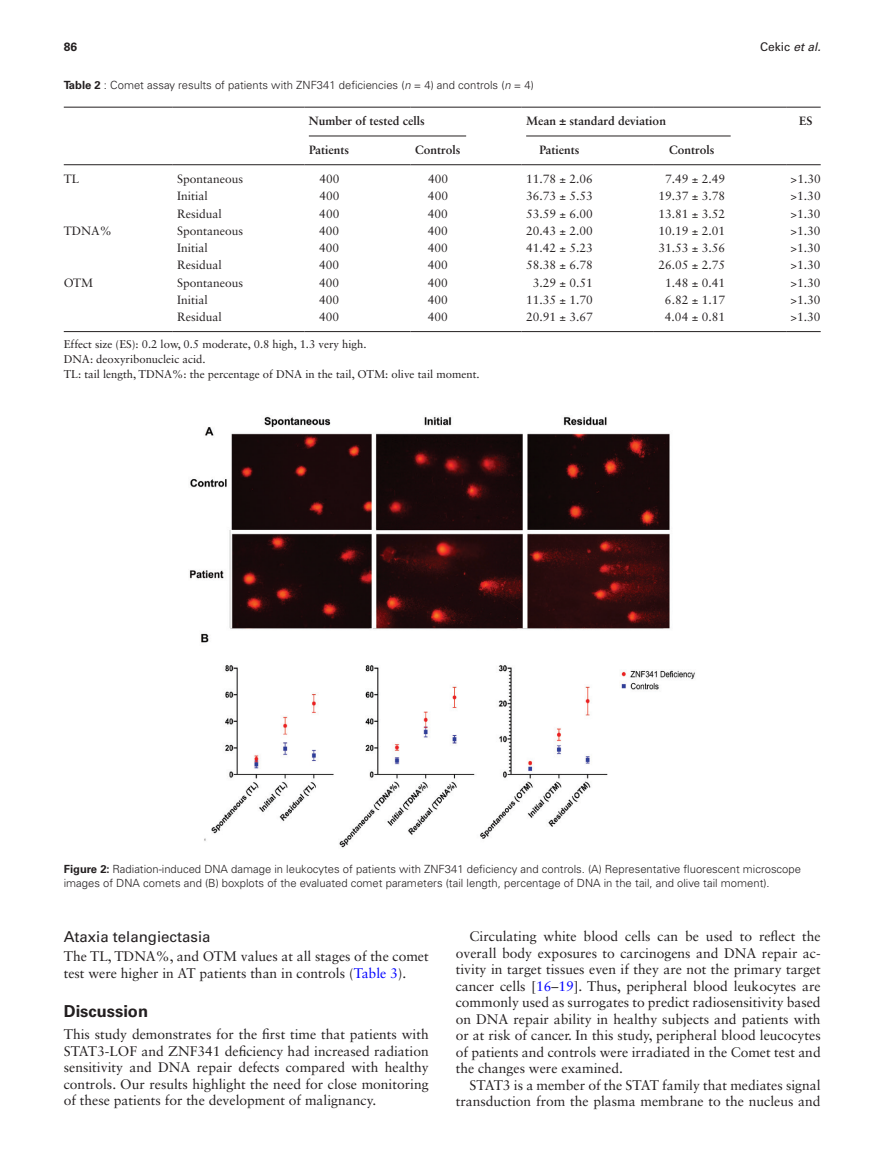
<style>
.page{position:relative;width:893px;height:1174px;background:#fff}
.page>*{position:absolute;margin:0;border:0;box-sizing:border-box;transform-origin:0 0}
.t1{font:700 16.5px "Univers LT Std";color:#231f20}
.t2{font:15px "Univers LT Std";color:#231f20}
.t3{font:13.8px/16.5px "Sabon LT Std";color:#231f20;text-align:justify}
.t4{font:12px "Sabon LT Std";color:#231f20}
.t5{font:700 12px "Sabon LT Std";color:#231f20}
.t6{font:12px "Univers LT Std";color:#231f20}
.t7{font:700 12px "Univers LT Std";color:#231f20}
.t8{font:300 11.25px/14.2px "Univers LT Std";color:#231f20}
.t9{font:11.25px/15px "Sabon LT Std";color:#231f20}
.s1{font-style:italic}
.s2{font-weight:700}
.s3{color:#00f}
</style>
<div class="page">
<hr style="left:64px;top:107px;width:109px;height:1px;background:#231f20">
<hr style="left:64px;top:164px;width:109px;height:1px;background:#231f20">
<hr style="left:173px;top:107px;width:131px;height:1px;background:#231f20">
<hr style="left:173px;top:164px;width:131px;height:1px;background:#231f20">
<hr style="left:304px;top:107px;width:106px;height:1px;background:#231f20">
<hr style="left:410px;top:107px;width:112px;height:1px;background:#231f20">
<hr style="left:522px;top:107px;width:132px;height:1px;background:#231f20">
<hr style="left:654px;top:107px;width:132px;height:1px;background:#231f20">
<hr style="left:786px;top:107px;width:35px;height:1px;background:#231f20">
<hr style="left:786px;top:164px;width:35px;height:1px;background:#231f20">
<hr style="left:304px;top:164px;width:106px;height:1px;background:#231f20">
<hr style="left:410px;top:164px;width:112px;height:1px;background:#231f20">
<hr style="left:522px;top:164px;width:132px;height:1px;background:#231f20">
<hr style="left:654px;top:164px;width:132px;height:1px;background:#231f20">
<hr style="left:64px;top:331px;width:109px;height:1px;background:#231f20">
<hr style="left:173px;top:331px;width:131px;height:1px;background:#231f20">
<hr style="left:304px;top:331px;width:106px;height:1px;background:#231f20">
<hr style="left:410px;top:331px;width:112px;height:1px;background:#231f20">
<hr style="left:522px;top:331px;width:132px;height:1px;background:#231f20">
<hr style="left:654px;top:331px;width:132px;height:1px;background:#231f20">
<hr style="left:786px;top:331px;width:35px;height:1px;background:#231f20">
<hr style="left:309px;top:136px;width:157px;height:1px;background:#231f20">
<hr style="left:526px;top:136px;width:205px;height:1px;background:#231f20">
<img style="left:189px;top:416px;width:506px;height:432px">
<p class="t7" style="left:64px;top:40px;width:15px">86</p>
<p class="t6" style="left:760px;top:40px;width:62px">Cekic <span class="s1">et al.</span></p>
<p class="t8" style="left:64px;top:78px;width:471px"><span class="s2">Table 2</span> : Comet assay results of patients with ZNF341 deficiencies (<span class="s1">n</span> = 4) and controls (<span class="s1">n</span> = 4)</p>
<p class="t5" style="left:309px;top:114px;width:117px">Number of tested cells</p>
<p class="t5" style="left:526px;top:114px;width:141px">Mean ± standard deviation</p>
<p class="t5" style="left:799px;top:114px;width:15px">ES</p>
<p class="t5" style="left:309px;top:142px;width:42px">Patients</p>
<p class="t5" style="left:415px;top:142px;width:47px">Controls</p>
<p class="t5" style="left:539px;top:142px;width:42px">Patients</p>
<p class="t5" style="left:669px;top:142px;width:47px">Controls</p>
<p class="t4" style="left:64px;top:172px;width:17px">TL</p>
<p class="t4" style="left:177px;top:172px;width:68px">Spontaneous</p>
<p class="t4" style="left:319px;top:172px;width:22px">400</p>
<p class="t4" style="left:428px;top:172px;width:22px">400</p>
<p class="t4" style="left:526px;top:172px;width:68px">11.78 ± 2.06</p>
<p class="t4" style="left:665px;top:172px;width:62px">7.49 ± 2.49</p>
<p class="t4" style="left:791px;top:172px;width:32px">&gt;1.30</p>
<p class="t4" style="left:177px;top:189px;width:32px">Initial</p>
<p class="t4" style="left:319px;top:189px;width:22px">400</p>
<p class="t4" style="left:428px;top:189px;width:22px">400</p>
<p class="t4" style="left:526px;top:189px;width:68px">36.73 ± 5.53</p>
<p class="t4" style="left:658px;top:189px;width:68px">19.37 ± 3.78</p>
<p class="t4" style="left:791px;top:189px;width:32px">&gt;1.30</p>
<p class="t4" style="left:177px;top:206px;width:46px">Residual</p>
<p class="t4" style="left:319px;top:206px;width:22px">400</p>
<p class="t4" style="left:428px;top:206px;width:22px">400</p>
<p class="t4" style="left:526px;top:206px;width:68px">53.59 ± 6.00</p>
<p class="t4" style="left:658px;top:206px;width:68px">13.81 ± 3.52</p>
<p class="t4" style="left:791px;top:206px;width:32px">&gt;1.30</p>
<p class="t4" style="left:64px;top:223px;width:49px">TDNA%</p>
<p class="t4" style="left:177px;top:223px;width:68px">Spontaneous</p>
<p class="t4" style="left:319px;top:223px;width:22px">400</p>
<p class="t4" style="left:428px;top:223px;width:22px">400</p>
<p class="t4" style="left:526px;top:223px;width:68px">20.43 ± 2.00</p>
<p class="t4" style="left:658px;top:223px;width:68px">10.19 ± 2.01</p>
<p class="t4" style="left:791px;top:223px;width:32px">&gt;1.30</p>
<p class="t4" style="left:177px;top:241px;width:32px">Initial</p>
<p class="t4" style="left:319px;top:241px;width:22px">400</p>
<p class="t4" style="left:428px;top:241px;width:22px">400</p>
<p class="t4" style="left:526px;top:241px;width:68px">41.42 ± 5.23</p>
<p class="t4" style="left:658px;top:241px;width:68px">31.53 ± 3.56</p>
<p class="t4" style="left:791px;top:241px;width:32px">&gt;1.30</p>
<p class="t4" style="left:177px;top:258px;width:46px">Residual</p>
<p class="t4" style="left:319px;top:258px;width:22px">400</p>
<p class="t4" style="left:428px;top:258px;width:22px">400</p>
<p class="t4" style="left:526px;top:258px;width:68px">58.38 ± 6.78</p>
<p class="t4" style="left:658px;top:258px;width:68px">26.05 ± 2.75</p>
<p class="t4" style="left:791px;top:258px;width:32px">&gt;1.30</p>
<p class="t4" style="left:64px;top:275px;width:31px">OTM</p>
<p class="t4" style="left:177px;top:275px;width:68px">Spontaneous</p>
<p class="t4" style="left:319px;top:275px;width:22px">400</p>
<p class="t4" style="left:428px;top:275px;width:22px">400</p>
<p class="t4" style="left:533px;top:275px;width:62px">3.29 ± 0.51</p>
<p class="t4" style="left:665px;top:275px;width:62px">1.48 ± 0.41</p>
<p class="t4" style="left:791px;top:275px;width:32px">&gt;1.30</p>
<p class="t4" style="left:177px;top:292px;width:32px">Initial</p>
<p class="t4" style="left:319px;top:292px;width:22px">400</p>
<p class="t4" style="left:428px;top:292px;width:22px">400</p>
<p class="t4" style="left:526px;top:292px;width:68px">11.35 ± 1.70</p>
<p class="t4" style="left:665px;top:292px;width:62px">6.82 ± 1.17</p>
<p class="t4" style="left:791px;top:292px;width:32px">&gt;1.30</p>
<p class="t4" style="left:177px;top:310px;width:46px">Residual</p>
<p class="t4" style="left:319px;top:310px;width:22px">400</p>
<p class="t4" style="left:428px;top:310px;width:22px">400</p>
<p class="t4" style="left:526px;top:310px;width:68px">20.91 ± 3.67</p>
<p class="t4" style="left:665px;top:310px;width:62px">4.04 ± 0.81</p>
<p class="t4" style="left:790px;top:310px;width:32px">&gt;1.30</p>
<p class="t9" style="left:64px;top:336px;width:417px">Effect size (ES): 0.2 low, 0.5 moderate, 0.8 high, 1.3 very high.<br>DNA: deoxyribonucleic acid.<br>TL: tail length, TDNA%: the percentage of DNA in the tail, OTM: olive tail moment.</p>
<p class="t8" style="left:64px;top:862px;width:739px"><span class="s2">Figure 2:</span> Radiation-induced DNA damage in leukocytes of patients with ZNF341 deficiency and controls. (A) Representative fluorescent microscope images of DNA comets and (B) boxplots of the evaluated comet parameters (tail length, percentage of DNA in the tail, and olive tail moment).</p>
<p class="t2" style="left:64px;top:927px;width:148px">Ataxia telangiectasia</p>
<p class="t3" style="left:64px;top:948px;width:366px">The TL, TDNA%, and OTM values at all stages of the comet test were higher in AT patients than in controls (<span class="s3">Table 3</span>).</p>
<p class="t1" style="left:64px;top:1001px;width:86px">Discussion</p>
<p class="t3" style="left:64px;top:1026px;width:366px">This study demonstrates for the first time that patients with STAT3-LOF and ZNF341 deficiency had increased radiation sensitivity and DNA repair defects compared with healthy controls. Our results highlight the need for close monitoring of these patients for the development of malignancy.</p>
<p class="t3" style="left:456px;top:928px;width:366px;text-indent:14px">Circulating white blood cells can be used to reflect the overall body exposures to carcinogens and DNA repair ac&shy;tivity in target tissues even if they are not the primary target cancer cells [<span class="s3">16</span>–<span class="s3">19</span>]. Thus, peripheral blood leukocytes are commonly used as surrogates to predict radiosensitivity based on DNA repair ability in healthy subjects and patients with or at risk of cancer. In this study, peripheral blood leucocytes of patients and controls were irradiated in the Comet test and the changes were examined.</p>
<p class="t3" style="left:456px;top:1076px;width:366px;text-align:right">STAT3 is a member of the STAT family that mediates signal transduction from the plasma membrane to the nucleus and</p>
</div>
